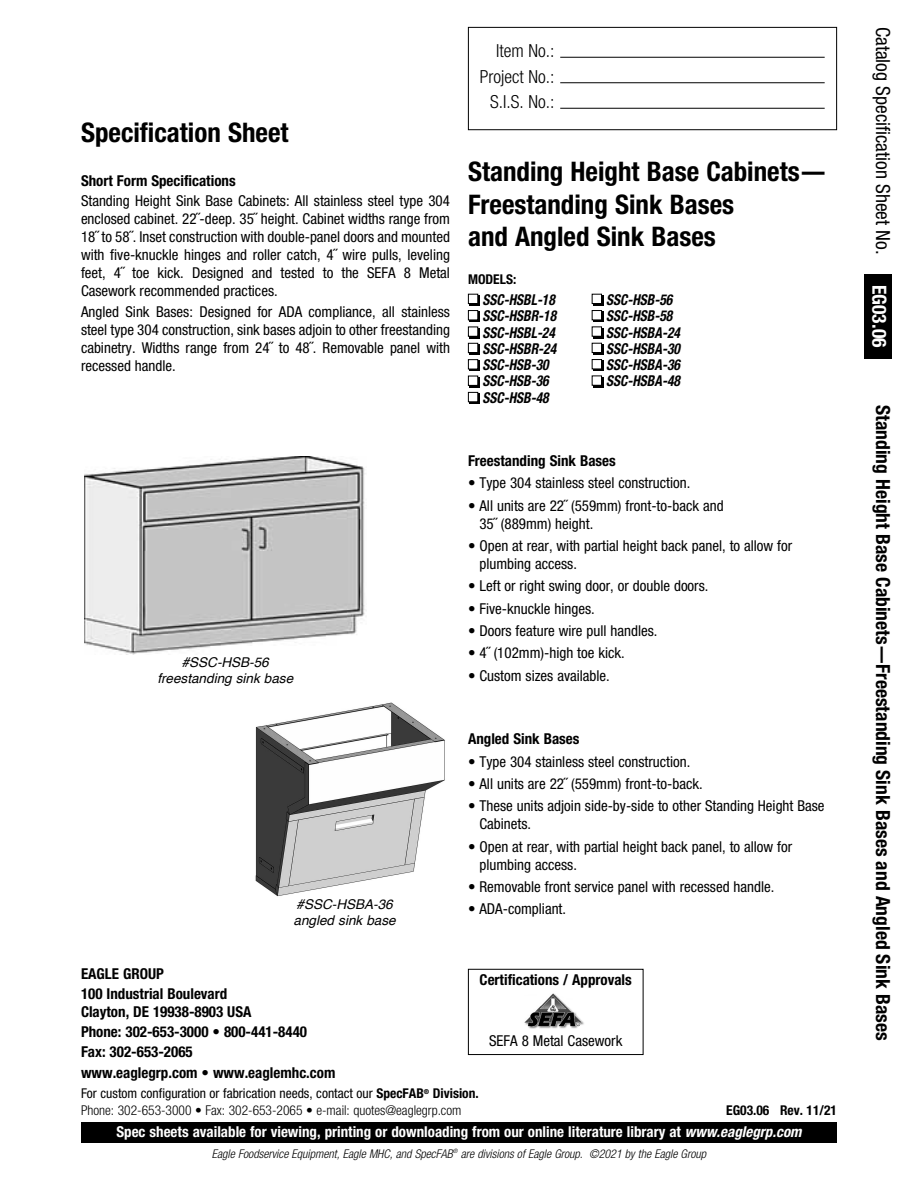
<style>
.page{position:relative;width:918px;height:1188px;background:#fff}
.page>*{position:absolute;margin:0;border:0;box-sizing:border-box;transform-origin:0 0}
.t1{font:700 condensed 27px/32.4px "Helvetica Neue LT Pro";color:#000}
.t2{font:700 condensed 19.5px "Helvetica Neue LT Pro";color:#000}
.t3{font:condensed 19.5px "Helvetica Neue LT Pro";color:#000}
.t4{font:700 condensed 19.5px "Helvetica Neue LT Pro";color:#fff}
.t5{font:300 condensed 18px/25.5px "Helvetica Neue LT Pro";color:#000;text-align:right}
.t6{font:condensed 15px/18px "Helvetica Neue LT Pro";color:#000}
.t7{font:700 condensed 15px/20.1px "Helvetica Neue LT Pro";color:#000}
.t8{font:italic 700 condensed 15px/16.4px "Helvetica Neue LT Pro";color:#000;scale:.9 1}
.t9{font:700 condensed 15px "Helvetica Neue LT Pro";color:#fff}
.t10{font:300 condensed 13.5px/16.2px "Helvetica Neue LT Pro";color:#000}
.t11{font:italic 13.5px/16.2px "Helvetica";color:#000}
.t12{font:700 condensed 13.5px "Helvetica Neue LT Pro";color:#000}
.t13{font:italic 300 condensed 12px "Helvetica Neue LT Pro";color:#000}
.s1{font-weight:400}
.s2{font-weight:700}
.s3{font-style:italic}
</style>
<div class="page">
<img style="left:255px;top:702px;width:190px;height:195px">
<div style="left:864px;top:274px;width:28px;height:84px;background:#000"></div>
<div style="left:468px;top:27px;width:369px;height:103px;border:1px solid #000"></div>
<hr style="left:560px;top:82px;width:265px;height:1px;background:#000">
<hr style="left:560px;top:57px;width:265px;height:1px;background:#000">
<hr style="left:560px;top:108px;width:265px;height:1px;background:#000">
<div style="left:81px;top:1122px;width:756px;height:21px;background:#000"></div>
<div style="left:470px;top:295px;width:10px;height:10px;background:#000"></div>
<div style="left:469px;top:295px;width:8px;height:8px;background:#fff"></div>
<div style="left:468px;top:294px;width:10px;height:10px;border:1px solid #000"></div>
<div style="left:470px;top:312px;width:10px;height:10px;background:#000"></div>
<div style="left:469px;top:311px;width:8px;height:9px;background:#fff"></div>
<div style="left:468px;top:310px;width:10px;height:10px;border:1px solid #000"></div>
<div style="left:470px;top:328px;width:10px;height:10px;background:#000"></div>
<div style="left:469px;top:327px;width:8px;height:9px;background:#fff"></div>
<div style="left:468px;top:327px;width:10px;height:10px;border:1px solid #000"></div>
<div style="left:470px;top:344px;width:10px;height:11px;background:#000"></div>
<div style="left:469px;top:344px;width:8px;height:8px;background:#fff"></div>
<div style="left:468px;top:343px;width:10px;height:10px;border:1px solid #000"></div>
<div style="left:470px;top:361px;width:10px;height:10px;background:#000"></div>
<div style="left:469px;top:360px;width:8px;height:9px;background:#fff"></div>
<div style="left:468px;top:359px;width:10px;height:10px;border:1px solid #000"></div>
<div style="left:470px;top:377px;width:10px;height:10px;background:#000"></div>
<div style="left:469px;top:376px;width:8px;height:9px;background:#fff"></div>
<div style="left:468px;top:376px;width:10px;height:10px;border:1px solid #000"></div>
<div style="left:470px;top:394px;width:10px;height:10px;background:#000"></div>
<div style="left:469px;top:393px;width:8px;height:8px;background:#fff"></div>
<div style="left:468px;top:392px;width:10px;height:10px;border:1px solid #000"></div>
<div style="left:593px;top:295px;width:10px;height:10px;background:#000"></div>
<div style="left:593px;top:295px;width:8px;height:8px;background:#fff"></div>
<div style="left:592px;top:294px;width:10px;height:10px;border:1px solid #000"></div>
<div style="left:593px;top:312px;width:10px;height:10px;background:#000"></div>
<div style="left:593px;top:311px;width:8px;height:9px;background:#fff"></div>
<div style="left:592px;top:310px;width:10px;height:10px;border:1px solid #000"></div>
<div style="left:593px;top:328px;width:10px;height:10px;background:#000"></div>
<div style="left:593px;top:327px;width:8px;height:9px;background:#fff"></div>
<div style="left:592px;top:326px;width:10px;height:11px;border:1px solid #000"></div>
<div style="left:593px;top:344px;width:10px;height:10px;background:#000"></div>
<div style="left:593px;top:344px;width:8px;height:8px;background:#fff"></div>
<div style="left:592px;top:343px;width:10px;height:10px;border:1px solid #000"></div>
<div style="left:593px;top:361px;width:10px;height:10px;background:#000"></div>
<div style="left:593px;top:360px;width:8px;height:9px;background:#fff"></div>
<div style="left:592px;top:359px;width:10px;height:10px;border:1px solid #000"></div>
<div style="left:593px;top:377px;width:10px;height:10px;background:#000"></div>
<div style="left:593px;top:376px;width:8px;height:9px;background:#fff"></div>
<div style="left:592px;top:376px;width:10px;height:10px;border:1px solid #000"></div>
<img style="left:84px;top:456px;width:281px;height:199px">
<div style="left:468px;top:969px;width:175px;height:86px;border:1px solid #000"></div>
<img style="left:524px;top:993px;width:60px;height:36px">
<h1 class="t1" style="left:81px;top:119px;width:209px">Specification Sheet</h1>
<p class="t7" style="left:81px;top:172px;width:156px">Short Form Specifications</p>
<p class="t6" style="left:81px;top:193px;width:370px;text-align:justify">Standing Height Sink Base Cabinets: All stainless steel type 304 enclosed cabinet. 22˝-deep. 35˝ height. Cabinet widths range from 18˝ to 58˝. Inset construction with double-panel doors and mounted with five-knuckle hinges and roller catch, 4˝ wire pulls, leveling feet, 4˝ toe kick. Designed and tested to the SEFA 8 Metal Casework recommended practices.</p>
<p class="t6" style="left:81px;top:304px;width:370px;text-align:justify">Angled Sink Bases: Designed for ADA compliance, all stainless steel type 304 construction, sink bases adjoin to other freestanding cabinetry. Widths range from 24˝ to 48˝. Removable panel with recessed handle.</p>
<p class="t5" style="left:480px;top:39px;width:76px">Item No.:<br>Project No.:<br>S.I.S. No.:</p>
<h1 class="t1" style="left:468px;top:158px;width:360px">Standing Height Base Cabinets—<br>Freestanding Sink Bases<br>and Angled Sink Bases</h1>
<p class="t12" style="left:468px;top:275px;width:50px">MODELS:</p>
<p class="t8" style="left:482px;top:292px;width:83px">SSC-HSBL-18<br>SSC-HSBR-18<br>SSC-HSBL-24<br>SSC-HSBR-24<br>SSC-HSB-30<br>SSC-HSB-36<br>SSC-HSB-48</p>
<p class="t8" style="left:606px;top:292px;width:83px">SSC-HSB-56<br>SSC-HSB-58<br>SSC-HSBA-24<br>SSC-HSBA-30<br>SSC-HSBA-36<br>SSC-HSBA-48</p>
<p class="t11" style="left:157px;top:655px;width:137px;text-align:center">#SSC-HSB-56 freestanding sink base</p>
<p class="t11" style="left:294px;top:897px;width:104px">#SSC-HSBA-36 angled sink base</p>
<p class="t7" style="left:468px;top:452px;width:149px">Freestanding Sink Bases</p>
<p class="t6" style="left:468px;top:475px;width:224px">• Type 304 stainless steel construction.</p>
<p class="t6" style="left:479px;top:498px;width:246px;text-indent:-11px">• All units are 22˝ (559mm) front-to-back and<br>35˝ (889mm) height.</p>
<p class="t6" style="left:479px;top:538px;width:314px;text-indent:-11px">• Open at rear, with partial height back panel, to allow for plumbing access.</p>
<p class="t6" style="left:468px;top:578px;width:242px">• Left or right swing door, or double doors.</p>
<p class="t6" style="left:468px;top:601px;width:128px">• Five-knuckle hinges.</p>
<p class="t6" style="left:468px;top:623px;width:191px">• Doors feature wire pull handles.</p>
<p class="t6" style="left:468px;top:645px;width:158px">• 4˝ (102mm)-high toe kick.</p>
<p class="t6" style="left:468px;top:668px;width:143px">• Custom sizes available.</p>
<p class="t7" style="left:468px;top:730px;width:113px">Angled Sink Bases</p>
<p class="t6" style="left:468px;top:754px;width:224px">• Type 304 stainless steel construction.</p>
<p class="t6" style="left:468px;top:776px;width:236px">• All units are 22˝ (559mm) front-to-back.</p>
<p class="t6" style="left:479px;top:798px;width:347px;text-indent:-11px">• These units adjoin side-by-side to other Standing Height Base<br>Cabinets.</p>
<p class="t6" style="left:479px;top:839px;width:314px;text-indent:-11px">• Open at rear, with partial height back panel, to allow for plumbing access.</p>
<p class="t6" style="left:468px;top:879px;width:308px">• Removable front service panel with recessed handle.</p>
<p class="t6" style="left:468px;top:901px;width:100px">• ADA-compliant.</p>
<p class="t7" style="left:81px;top:965px;width:148px">EAGLE GROUP<br>100 Industrial Boulevard</p>
<p class="t7" style="left:81px;top:1003px;width:256px">Clayton, DE 19938-8903 USA<br>Phone: 302-653-3000 • 800-441-8440<br>Fax: 302-653-2065<br>www.eaglegrp.com • www.eaglemhc.com</p>
<p class="t10" style="left:81px;top:1086px;width:399px"><span class="s1">For custom configuration or fabrication needs, contact our</span> <span class="s2">SpecFAB</span><sup>®</sup> <span class="s2">Division.<br></span>Phone: 302-653-3000 • Fax: 302-653-2065 • e-mail: quotes@eaglegrp.com</p>
<p class="t7" style="left:480px;top:971px;width:154px">Certifications / Approvals</p>
<p class="t6" style="left:489px;top:1034px;width:135px">SEFA 8 Metal Casework</p>
<p class="t12" style="left:726px;top:1105px;width:112px">EG03.06 Rev. 11/21</p>
<p class="t9" style="left:116px;top:1126px;width:687px">Spec sheets available for viewing, printing or downloading from our online literature library at <span class="s3">www.eaglegrp.com</span></p>
<p class="t13" style="left:212px;top:1149px;width:496px">Eagle Foodservice Equipment, Eagle MHC, and SpecFAB<sup>®</sup> are divisions of Eagle Group. ©2021 by the Eagle Group</p>
<h2 class="t3" style="left:890px;top:27px;width:229px;rotate:90deg">Catalog Specification Sheet No.</h2>
<h2 class="t4" style="left:886px;top:285px;width:64px;rotate:90deg">EG03.06</h2>
<h2 class="t2" style="left:890px;top:405px;width:637px;rotate:90deg">Standing Height Base Cabinets—Freestanding Sink Bases and Angled Sink Bases</h2>
</div>
